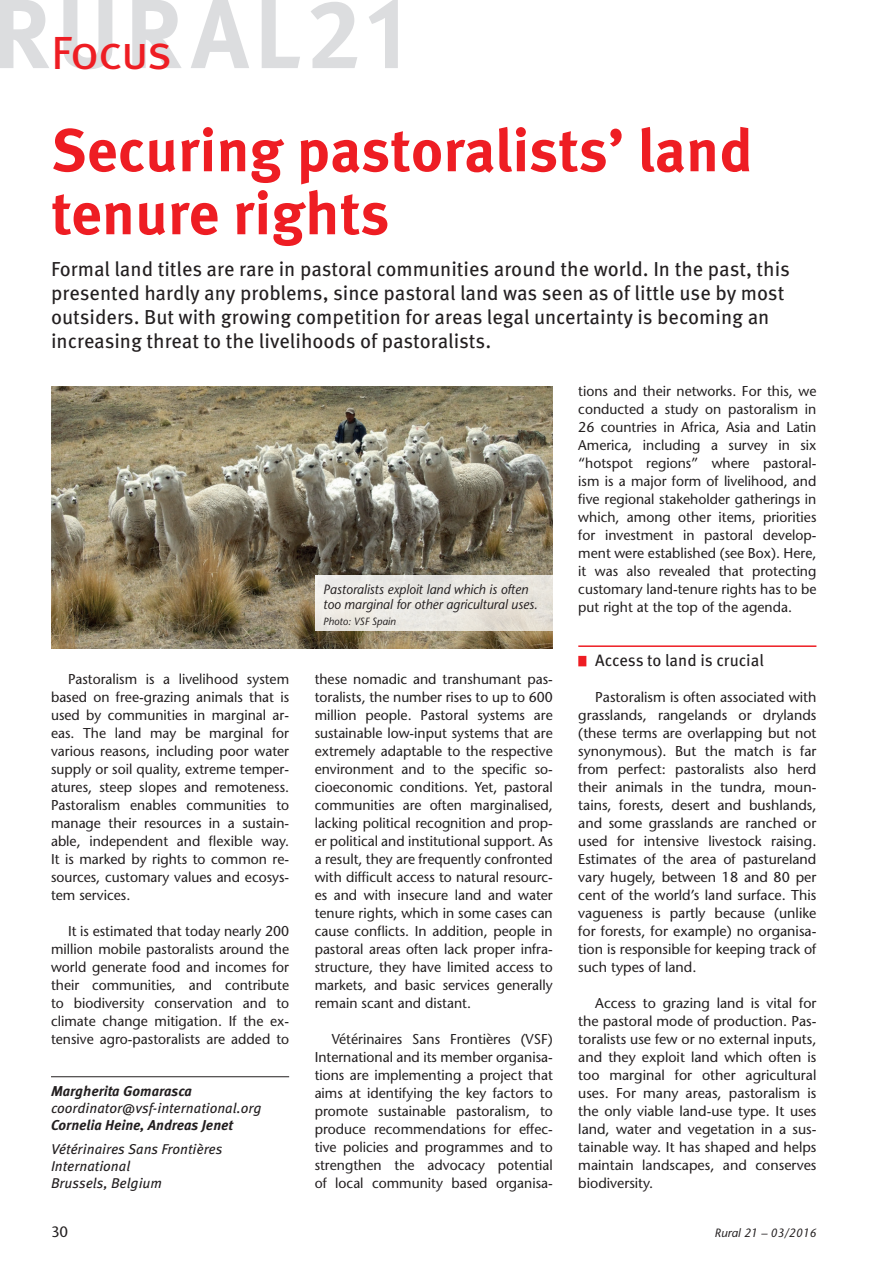
<style>
.page{position:relative;width:893px;height:1263px;background:#fff}
.page>*{position:absolute;margin:0;border:0;box-sizing:border-box;transform-origin:0 0}
.t1{font:700 60px/63px "Meta Pro";color:#ee1d23}
.t2{font:46.5px "Meta Pro";letter-spacing:-.04em;color:#ee1d23}
.t3{font:20.25px/24.3px "Meta Pro";letter-spacing:-.01em;color:#231f20}
.t4{font:16.5px "Meta Pro";color:#231f20}
.t5{font:500 15px "Stone Sans Std";color:#231f20}
.t6{font:500 14.25px/18px "Stone Sans Std";color:#231f20;text-align:justify}
.t7{font:italic 14.25px/17.1px "Meta Pro";color:#231f20}
.t8{font:italic 700 14.25px "Meta Pro";color:#231f20}
.t9{font:italic 500 13.5px/15.8px "Stone Sans Std";color:#231f20;scale:.95 1}
.t10{font:italic 500 12px "Stone Sans Std";color:#231f20}
.t11{font:italic 500 10.5px "Stone Sans Std";color:#231f20}
</style>
<div class="page">
<svg style="left:0;top:0;width:398px;height:69px"></svg>
<hr style="left:578px;top:645px;width:238px;height:2px;background:#ee1d23">
<div style="left:578px;top:656px;width:8px;height:10px;background:#ee1d23"></div>
<hr style="left:51px;top:1076px;width:238px;height:1px;background:#231f20">
<img style="left:51px;top:386px;width:502px;height:262px">
<svg style="left:315px;top:575px;width:238px;height:55px;background:#e9e6e0"></svg>
<h2 class="t2" style="left:51px;top:23px;width:123px">Focus</h2>
<h1 class="t1" style="left:51px;top:121px;width:703px">Securing pastoralists’ land tenure rights</h1>
<p class="t3" style="left:51px;top:257px;width:740px">Formal land titles are rare in pastoral communities around the world. In the past, this presented hardly any problems, since pastoral land was seen as of little use by most outsiders. But with growing competition for areas legal uncertainty is becoming an increasing threat to the livelihoods of pastoralists.</p>
<p class="t6" style="left:51px;top:670px;width:240px;text-indent:17px">Pastoralism is a livelihood system based on free-grazing animals that is used by communities in marginal ar&shy;eas. The land may be marginal for various reasons, including poor water supply or soil quality, extreme temper&shy;atures, steep slopes and remoteness.<br>Pastoralism enables communities to manage their resources in a sustain&shy;able, independent and flexible way.<br>It is marked by rights to common re&shy;sources, customary values and ecosys&shy;tem services.</p>
<p class="t6" style="left:51px;top:922px;width:240px;text-indent:17px">It is estimated that today nearly 200 million mobile pastoralists around the world generate food and incomes for their communities, and contribute to biodiversity conservation and to climate change mitigation. If the ex&shy;tensive agro-pastoralists are added to</p>
<p class="t8" style="left:51px;top:1082px;width:143px">Margherita Gomarasca</p>
<p class="t7" style="left:51px;top:1100px;width:212px">coordinator@vsf-international.org</p>
<p class="t8" style="left:51px;top:1116px;width:183px">Cornelia Heine, Andreas Jenet</p>
<p class="t7" style="left:51px;top:1141px;width:173px">Vétérinaires Sans Frontières<br>International<br>Brussels, Belgium</p>
<p class="t9" style="left:323px;top:581px;width:227px">Pastoralists exploit land which is often too marginal for other agricultural uses.</p>
<p class="t11" style="left:323px;top:615px;width:74px">Photo: VSF Spain</p>
<p class="t6" style="left:315px;top:670px;width:240px">these nomadic and transhumant pas&shy;toralists, the number rises to up to 600 million people. Pastoral systems are sustainable low-input systems that are extremely adaptable to the respective environment and to the specific so&shy;cioeconomic conditions. Yet, pastoral communities are often marginalised, lacking political recognition and prop&shy;er political and institutional support. As a result, they are frequently confronted with difficult access to natural resourc&shy;es and with insecure land and water tenure rights, which in some cases can cause conflicts. In addition, people in pastoral areas often lack proper infra&shy;structure, they have limited access to markets, and basic services generally remain scant and distant.</p>
<p class="t6" style="left:315px;top:1030px;width:240px;text-indent:17px">Vétérinaires Sans Frontières (VSF)<br>International and its member organisa&shy;tions are implementing a project that aims at identifying the key factors to promote sustainable pastoralism, to produce recommendations for effec&shy;tive policies and programmes and to strengthen the advocacy potential of local community based organisa-</p>
<p class="t6" style="left:578px;top:382px;width:240px">tions and their networks. For this, we conducted a study on pastoralism in 26 countries in Africa, Asia and Latin America, including a survey in six “hotspot regions” where pastoral&shy;ism is a major form of livelihood, and five regional stakeholder gatherings in which, among other items, priorities for investment in pastoral develop&shy;ment were established (see Box). Here, it was also revealed that protecting customary land-tenure rights has to be put right at the top of the agenda.</p>
<p class="t4" style="left:595px;top:650px;width:170px">Access to land is crucial</p>
<p class="t6" style="left:578px;top:688px;width:240px;text-indent:17px">Pastoralism is often associated with grasslands, rangelands or drylands (these terms are overlapping but not synonymous). But the match is far from perfect: pastoralists also herd their animals in the tundra, moun&shy;tains, forests, desert and bushlands, and some grasslands are ranched or used for intensive livestock raising.<br>Estimates of the area of pastureland vary hugely, between 18 and 80 per cent of the world’s land surface. This vagueness is partly because (unlike for forests, for example) no organisa&shy;tion is responsible for keeping track of such types of land.</p>
<p class="t6" style="left:578px;top:994px;width:240px;text-indent:17px">Access to grazing land is vital for the pastoral mode of production. Pas&shy;toralists use few or no external inputs, and they exploit land which often is too marginal for other agricultural uses. For many areas, pastoralism is the only viable land-use type. It uses land, water and vegetation in a sus&shy;tainable way. It has shaped and helps maintain landscapes, and conserves biodiversity.</p>
<p class="t5" style="left:51px;top:1223px;width:19px">30</p>
<p class="t10" style="left:715px;top:1226px;width:103px">Rural 21 – 03/2016</p>
</div>
